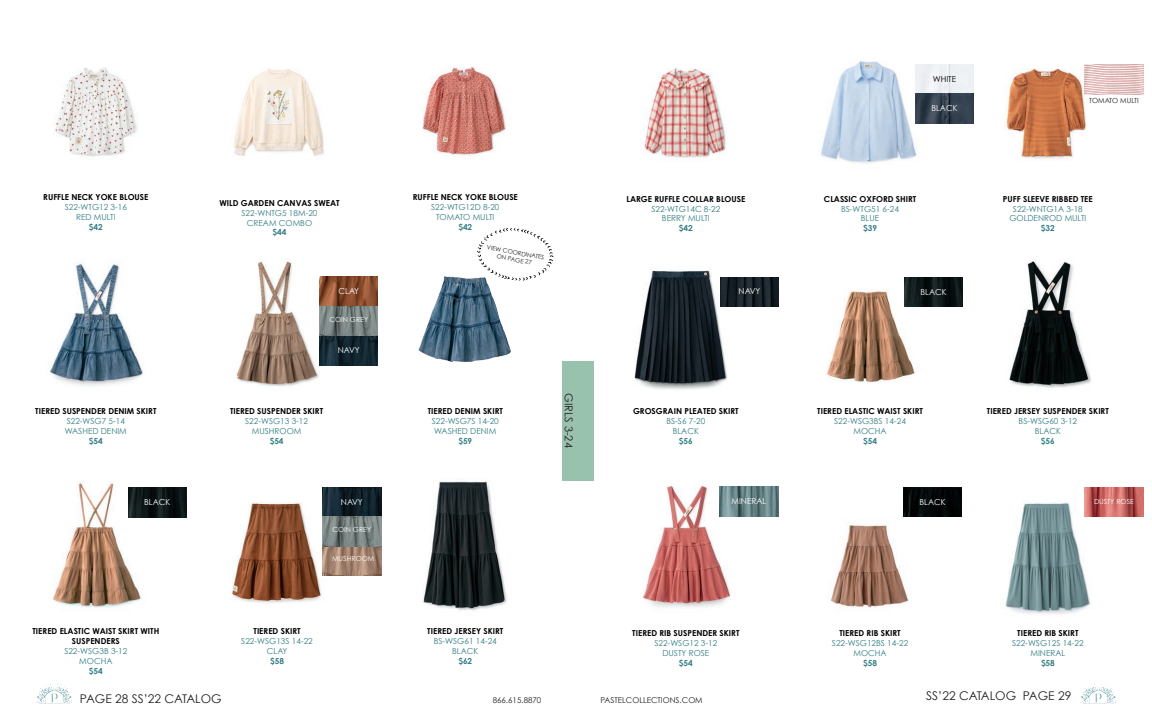
<style>
.page{position:relative;width:1152px;height:720px;background:#fff}
.page>*{position:absolute;margin:0;border:0;box-sizing:border-box;transform-origin:0 0}
.t1{font:12px "Century Gothic";color:#231f20}
.t2{font:11px "Century Gothic";color:#231f20}
.Paragraph_Style_1{font:8.2px "Century Gothic";color:#337e83}
.t3{font:700 8.2px/9.9px "Century Gothic";color:#000;text-align:center}
.Paragraph_Style_1-2{font:700 8.2px "Century Gothic";color:#337e83}
.Paragraph_Style_1-3{font:8.2px "Century Gothic";color:#fff}
.Paragraph_Style_1-4{font:8.2px "Century Gothic";color:#000}
.t4{font:8px "Century Gothic";color:#231f20}
.Paragraph_Style_1-5{font:7px "Century Gothic";color:#fff}
.Paragraph_Style_1-6{font:7px "Century Gothic";color:#231f20}
.t5{font:6px/7.2px "Century Gothic";color:#231f20;text-align:center}
</style>
<div class="page">
<img style="left:1080px;top:684px;width:36px;height:20px">
<img style="left:36px;top:684px;width:36px;height:20px">
<img style="left:236px;top:261px;width:121px;height:126px">
<img style="left:320px;top:277px;width:58px;height:88px">
<img style="left:234px;top:68px;width:90px;height:88px">
<img style="left:418px;top:276px;width:93px;height:86px">
<img style="left:50px;top:263px;width:94px;height:123px">
<img style="left:55px;top:67px;width:83px;height:90px">
<img style="left:53px;top:482px;width:124px;height:126px">
<img style="left:128px;top:488px;width:58px;height:29px">
<img style="left:232px;top:487px;width:91px;height:116px">
<img style="left:323px;top:487px;width:58px;height:89px">
<img style="left:422px;top:67px;width:85px;height:89px">
<img style="left:423px;top:481px;width:84px;height:130px">
<div style="left:562px;top:361px;width:32px;height:119px;background:#98c2ae"></div>
<svg style="left:477px;top:228px;width:77px;height:53px"></svg>
<img style="left:1005px;top:487px;width:86px;height:127px">
<img style="left:1085px;top:487px;width:58px;height:30px">
<img style="left:643px;top:484px;width:124px;height:124px">
<img style="left:720px;top:487px;width:58px;height:29px">
<img style="left:967px;top:64px;width:162px;height:95px">
<img style="left:830px;top:525px;width:79px;height:83px">
<img style="left:903px;top:487px;width:59px;height:30px">
<img style="left:826px;top:290px;width:89px;height:93px">
<img style="left:904px;top:277px;width:59px;height:30px">
<img style="left:1085px;top:65px;width:58px;height:29px">
<img style="left:644px;top:68px;width:82px;height:90px">
<img style="left:634px;top:270px;width:94px;height:120px">
<img style="left:720px;top:277px;width:59px;height:30px">
<img style="left:821px;top:61px;width:130px;height:103px">
<img style="left:915px;top:64px;width:59px;height:59px">
<img style="left:1009px;top:259px;width:82px;height:129px">
<p class="Paragraph_Style_1-4" style="left:933px;top:74px;width:25px">WHITE</p>
<p class="Paragraph_Style_1-3" style="left:931px;top:103px;width:28px">BLACK</p>
<p class="Paragraph_Style_1-6" style="left:1089px;top:96px;width:51px">TOMATO MULTI</p>
<p class="t3" style="left:43px;top:192px;width:107px">RUFFLE NECK YOKE BLOUSE</p>
<p class="Paragraph_Style_1" style="left:65px;top:202px;width:64px">S22-WTG12 3-16</p>
<p class="Paragraph_Style_1" style="left:76px;top:212px;width:41px">RED MULTI</p>
<p class="Paragraph_Style_1-2" style="left:89px;top:221px;width:15px">$42</p>
<p class="t3" style="left:219px;top:198px;width:122px">WILD GARDEN CANVAS SWEAT</p>
<p class="Paragraph_Style_1" style="left:242px;top:208px;width:77px">S22-WNTG5 18M-20</p>
<p class="Paragraph_Style_1" style="left:247px;top:218px;width:67px">CREAM COMBO</p>
<p class="Paragraph_Style_1-2" style="left:273px;top:227px;width:15px">$44</p>
<p class="t3" style="left:413px;top:192px;width:107px">RUFFLE NECK YOKE BLOUSE</p>
<p class="Paragraph_Style_1" style="left:431px;top:202px;width:70px">S22-WTG12D 8-20</p>
<p class="Paragraph_Style_1" style="left:436px;top:212px;width:60px">TOMATO MULTI</p>
<p class="Paragraph_Style_1-2" style="left:458px;top:221px;width:15px">$42</p>
<p class="t3" style="left:626px;top:194px;width:120px">LARGE RUFFLE COLLAR BLOUSE</p>
<p class="Paragraph_Style_1" style="left:651px;top:204px;width:71px">S22-WTG14C 8-22</p>
<p class="Paragraph_Style_1" style="left:662px;top:213px;width:49px">BERRY MULTI</p>
<p class="Paragraph_Style_1-2" style="left:679px;top:223px;width:15px">$42</p>
<p class="t3" style="left:824px;top:194px;width:94px">CLASSIC OXFORD SHIRT</p>
<p class="Paragraph_Style_1" style="left:841px;top:204px;width:59px">BS-WTG51 6-24</p>
<p class="Paragraph_Style_1" style="left:861px;top:213px;width:20px">BLUE</p>
<p class="Paragraph_Style_1-2" style="left:863px;top:223px;width:15px">$39</p>
<p class="t3" style="left:1003px;top:194px;width:91px">PUFF SLEEVE RIBBED TEE</p>
<p class="Paragraph_Style_1" style="left:1013px;top:204px;width:71px">S22-WNTG1A 3-18</p>
<p class="Paragraph_Style_1" style="left:1009px;top:213px;width:79px">GOLDENROD MULTI</p>
<p class="Paragraph_Style_1-2" style="left:1041px;top:223px;width:15px">$32</p>
<p class="t5" style="left:488px;top:244px;width:60px;rotate:10deg">VIEW COORDINATES<br>ON PAGE 27</p>
<p class="Paragraph_Style_1-3" style="left:339px;top:286px;width:22px">CLAY</p>
<p class="Paragraph_Style_1-3" style="left:739px;top:286px;width:23px">NAVY</p>
<p class="Paragraph_Style_1-3" style="left:921px;top:287px;width:28px">BLACK</p>
<p class="Paragraph_Style_1-5" style="left:329px;top:315px;width:40px">COIN GREY</p>
<p class="Paragraph_Style_1-3" style="left:338px;top:345px;width:23px">NAVY</p>
<p class="t3" style="left:35px;top:406px;width:123px">TIERED SUSPENDER DENIM SKIRT</p>
<p class="Paragraph_Style_1" style="left:67px;top:416px;width:60px">S22-WSG7 5-14</p>
<p class="Paragraph_Style_1" style="left:65px;top:426px;width:63px">WASHED DENIM</p>
<p class="Paragraph_Style_1-2" style="left:89px;top:436px;width:15px">$54</p>
<p class="t3" style="left:230px;top:406px;width:94px">TIERED SUSPENDER SKIRT</p>
<p class="Paragraph_Style_1" style="left:245px;top:416px;width:64px">S22-WSG13 3-12</p>
<p class="Paragraph_Style_1" style="left:252px;top:426px;width:51px">MUSHROOM</p>
<p class="Paragraph_Style_1-2" style="left:270px;top:436px;width:15px">$54</p>
<p class="t3" style="left:428px;top:406px;width:77px">TIERED DENIM SKIRT</p>
<p class="Paragraph_Style_1" style="left:432px;top:416px;width:69px">S22-WSG7S 14-20</p>
<p class="Paragraph_Style_1" style="left:434px;top:426px;width:63px">WASHED DENIM</p>
<p class="Paragraph_Style_1-2" style="left:458px;top:436px;width:15px">$59</p>
<p class="t2" style="left:575px;top:393px;width:56px;rotate:90deg">GIRLS 3-24</p>
<p class="t3" style="left:633px;top:406px;width:107px">GROSGRAIN PLEATED SKIRT</p>
<p class="Paragraph_Style_1" style="left:666px;top:416px;width:40px">BS-S6 7-20</p>
<p class="Paragraph_Style_1" style="left:673px;top:426px;width:28px">BLACK</p>
<p class="Paragraph_Style_1-2" style="left:679px;top:436px;width:15px">$56</p>
<p class="t3" style="left:817px;top:406px;width:107px">TIERED ELASTIC WAIST SKIRT</p>
<p class="Paragraph_Style_1" style="left:834px;top:416px;width:73px">S22-WSG3BS 14-24</p>
<p class="Paragraph_Style_1" style="left:854px;top:426px;width:35px">MOCHA</p>
<p class="Paragraph_Style_1-2" style="left:863px;top:436px;width:15px">$54</p>
<p class="t3" style="left:987px;top:406px;width:123px">TIERED JERSEY SUSPENDER SKIRT</p>
<p class="Paragraph_Style_1" style="left:1019px;top:416px;width:60px">BS-WSG60 3-12</p>
<p class="Paragraph_Style_1" style="left:1035px;top:426px;width:28px">BLACK</p>
<p class="Paragraph_Style_1-2" style="left:1041px;top:436px;width:15px">$56</p>
<p class="Paragraph_Style_1-3" style="left:144px;top:497px;width:28px">BLACK</p>
<p class="Paragraph_Style_1-3" style="left:341px;top:497px;width:23px">NAVY</p>
<p class="Paragraph_Style_1-3" style="left:732px;top:496px;width:36px">MINERAL</p>
<p class="Paragraph_Style_1-3" style="left:919px;top:497px;width:28px">BLACK</p>
<p class="Paragraph_Style_1-5" style="left:1094px;top:498px;width:41px">DUSTY ROSE</p>
<p class="Paragraph_Style_1-5" style="left:332px;top:526px;width:40px">COIN GREY</p>
<p class="Paragraph_Style_1-5" style="left:332px;top:554px;width:44px">MUSHROOM</p>
<p class="t3" style="left:33px;top:626px;width:128px">TIERED ELASTIC WAIST SKIRT WITH<br>SUSPENDERS</p>
<p class="Paragraph_Style_1" style="left:64px;top:646px;width:65px">S22-WSG3B 3-12</p>
<p class="Paragraph_Style_1" style="left:79px;top:656px;width:35px">MOCHA</p>
<p class="Paragraph_Style_1-2" style="left:89px;top:666px;width:15px">$54</p>
<p class="t3" style="left:254px;top:626px;width:49px">TIERED SKIRT</p>
<p class="Paragraph_Style_1" style="left:241px;top:636px;width:73px">S22-WSG13S 14-22</p>
<p class="Paragraph_Style_1" style="left:267px;top:646px;width:22px">CLAY</p>
<p class="Paragraph_Style_1-2" style="left:270px;top:656px;width:15px">$58</p>
<p class="t3" style="left:427px;top:626px;width:78px">TIERED JERSEY SKIRT</p>
<p class="Paragraph_Style_1" style="left:434px;top:636px;width:65px">BS-WSG61 14-24</p>
<p class="Paragraph_Style_1" style="left:452px;top:646px;width:28px">BLACK</p>
<p class="Paragraph_Style_1-2" style="left:458px;top:656px;width:15px">$62</p>
<p class="t3" style="left:632px;top:628px;width:109px">TIERED RIB SUSPENDER SKIRT</p>
<p class="Paragraph_Style_1" style="left:654px;top:638px;width:64px">S22-WSG12 3-12</p>
<p class="Paragraph_Style_1" style="left:662px;top:648px;width:48px">DUSTY ROSE</p>
<p class="Paragraph_Style_1-2" style="left:679px;top:657px;width:15px">$54</p>
<p class="t3" style="left:839px;top:628px;width:63px">TIERED RIB SKIRT</p>
<p class="Paragraph_Style_1" style="left:832px;top:638px;width:78px">S22-WSG12BS 14-22</p>
<p class="Paragraph_Style_1" style="left:854px;top:648px;width:35px">MOCHA</p>
<p class="Paragraph_Style_1-2" style="left:863px;top:657px;width:15px">$58</p>
<p class="t3" style="left:1017px;top:628px;width:63px">TIERED RIB SKIRT</p>
<p class="Paragraph_Style_1" style="left:1012px;top:638px;width:73px">S22-WSG12S 14-22</p>
<p class="Paragraph_Style_1" style="left:1031px;top:648px;width:36px">MINERAL</p>
<p class="Paragraph_Style_1-2" style="left:1041px;top:657px;width:15px">$58</p>
<h1 class="t1" style="left:80px;top:691px;width:143px">PAGE 28 SS’22 CATALOG</h1>
<p class="t4" style="left:493px;top:696px;width:50px">866.615.8870</p>
<p class="t4" style="left:600px;top:695px;width:104px">PASTELCOLLECTIONS.COM</p>
<h1 class="t1" style="left:926px;top:688px;width:147px">SS’22 CATALOG PAGE 29</h1>
</div>
